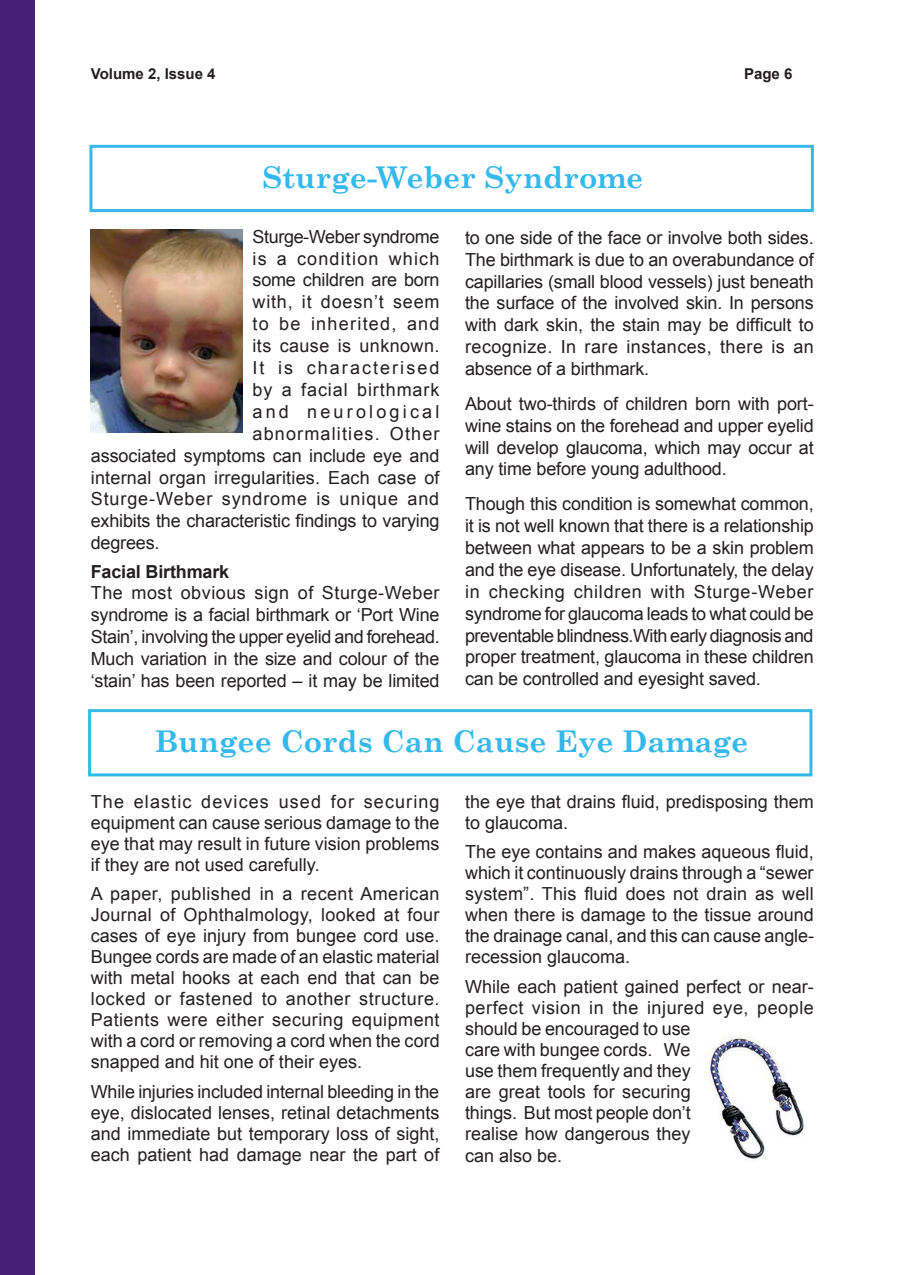
<style>
.page{position:relative;width:904px;height:1275px;background:#fff}
.page>*{position:absolute;margin:0;border:0;box-sizing:border-box;transform-origin:0 0}
.t1{font:700 30px "Century Schoolbook";color:#35b8ea}
.t2{font:18px/21.9px "Arial";color:#231f20;text-align:justify}
.t3{font:18px "Arial";letter-spacing:.05em;color:#231f20}
.t4{font:18px "Arial";letter-spacing:.065em;color:#231f20}
.t5{font:18px "Arial";letter-spacing:-.02em;color:#231f20}
.t6{font:18px "Arial";letter-spacing:.045em;color:#231f20}
.t7{font:18px "Arial";letter-spacing:.025em;color:#231f20}
.t8{font:18px "Arial";letter-spacing:.07em;color:#231f20}
.t9{font:18px "Arial";letter-spacing:.115em;color:#231f20}
.t10{font:18px "Arial";letter-spacing:.18em;color:#231f20}
.t11{font:700 18px "Arial";letter-spacing:-.01em;color:#231f20}
.t12{font:700 15px "Arial";color:#231f20}
</style>
<div class="page">
<div style="left:0;top:0;width:35px;height:1275px;background:#471e78"></div>
<div style="left:89px;top:145px;width:725px;height:67px;border:3px solid #35b8ea"></div>
<img style="left:91px;top:230px;width:152px;height:202px">
<div style="left:88px;top:709px;width:724px;height:67px;border:3px solid #35b8ea"></div>
<img style="left:704px;top:1036px;width:101px;height:123px">
<p class="t12" style="left:91px;top:66px;width:126px">Volume 2, Issue 4</p>
<p class="t12" style="left:744px;top:66px;width:50px">Page 6</p>
<h1 class="t1" style="left:262px;top:158px;width:382px">Sturge-Weber Syndrome</h1>
<p class="t2" style="left:465px;top:226px;width:350px">to one side of the face or involve both sides.<br>The birthmark is due to an overabundance of capillaries (small blood vessels) just beneath the surface of the involved skin. In persons with dark skin, the stain may be difficult to recognize. In rare instances, there is an absence of a birthmark.</p>
<p class="t2" style="left:465px;top:393px;width:350px">About two-thirds of children born with port&shy;wine stains on the forehead and upper eyelid will develop glaucoma, which may occur at any time before young adulthood.</p>
<p class="t2" style="left:465px;top:493px;width:350px">Though this condition is somewhat common, it is not well known that there is a relationship between what appears to be a skin problem and the eye disease. Unfortunately, the delay in checking children with Sturge-Weber syndrome for glaucoma leads to what could be preventable blindness.With early diagnosis and proper treatment, glaucoma in these children can be controlled and eyesight saved.</p>
<p class="t5" style="left:252px;top:226px;width:188px">Sturge-Weber syndrome</p>
<p class="t4" style="left:252px;top:248px;width:188px">is a condition which</p>
<p class="t2" style="left:252px;top:269px;width:188px">some children are born</p>
<p class="t6" style="left:252px;top:292px;width:188px">with, it doesn’t seem</p>
<p class="t8" style="left:252px;top:314px;width:189px">to be inherited, and</p>
<p class="t7" style="left:252px;top:336px;width:188px">its cause is unknown.</p>
<p class="t9" style="left:252px;top:358px;width:188px">It is characterised</p>
<p class="t3" style="left:252px;top:380px;width:188px">by a facial birthmark</p>
<p class="t10" style="left:252px;top:402px;width:188px">and neurological</p>
<p class="t4" style="left:252px;top:423px;width:188px">abnormalities. Other</p>
<p class="t2" style="left:91px;top:444px;width:350px">associated symptoms can include eye and</p>
<p class="t2" style="left:91px;top:466px;width:350px">internal organ irregularities. Each case of</p>
<p class="t3" style="left:91px;top:489px;width:350px">Sturge-Weber syndrome is unique and</p>
<p class="t2" style="left:91px;top:510px;width:350px">exhibits the characteristic findings to varying</p>
<p class="t2" style="left:91px;top:532px;width:70px">degrees.</p>
<p class="t11" style="left:91px;top:561px;width:140px">Facial Birthmark</p>
<p class="t2" style="left:91px;top:582px;width:350px">The most obvious sign of Sturge-Weber syndrome is a facial birthmark or ‘Port Wine Stain’, involving the upper eyelid and forehead.<br>Much variation in the size and colour of the ‘stain’ has been reported – it may be limited</p>
<h1 class="t1" style="left:155px;top:722px;width:595px">Bungee Cords Can Cause Eye Damage</h1>
<p class="t2" style="left:91px;top:791px;width:350px;line-height:21px">The elastic devices used for securing equipment can cause serious damage to the eye that may result in future vision problems if they are not used carefully.</p>
<p class="t2" style="left:91px;top:884px;width:350px;line-height:21px">A paper, published in a recent American Journal of Ophthalmology, looked at four cases of eye injury from bungee cord use.<br>Bungee cords are made of an elastic material with metal hooks at each end that can be locked or fastened to another structure.<br>Patients were either securing equipment with a cord or removing a cord when the cord snapped and hit one of their eyes.</p>
<p class="t2" style="left:91px;top:1081px;width:350px;line-height:21px">While injuries included internal bleeding in the eye, dislocated lenses, retinal detachments and immediate but temporary loss of sight, each patient had damage near the part of</p>
<p class="t2" style="left:465px;top:791px;width:350px;line-height:21px">the eye that drains fluid, predisposing them to glaucoma.</p>
<p class="t2" style="left:465px;top:842px;width:350px;line-height:21px">The eye contains and makes aqueous fluid, which it continuously drains through a “sewer system”. This fluid does not drain as well when there is damage to the tissue around the drainage canal, and this can cause angle&shy;recession glaucoma.</p>
<p class="t2" style="left:465px;top:976px;width:350px;line-height:21.1px;text-align:left">While each patient gained perfect or near&shy;perfect vision in the injured eye, people should be encouraged to use<br>care with bungee cords. We<br>use them frequently and they<br>are great tools for securing<br>things. But most people don’t<br>realise how dangerous they<br>can also be.</p>
</div>
